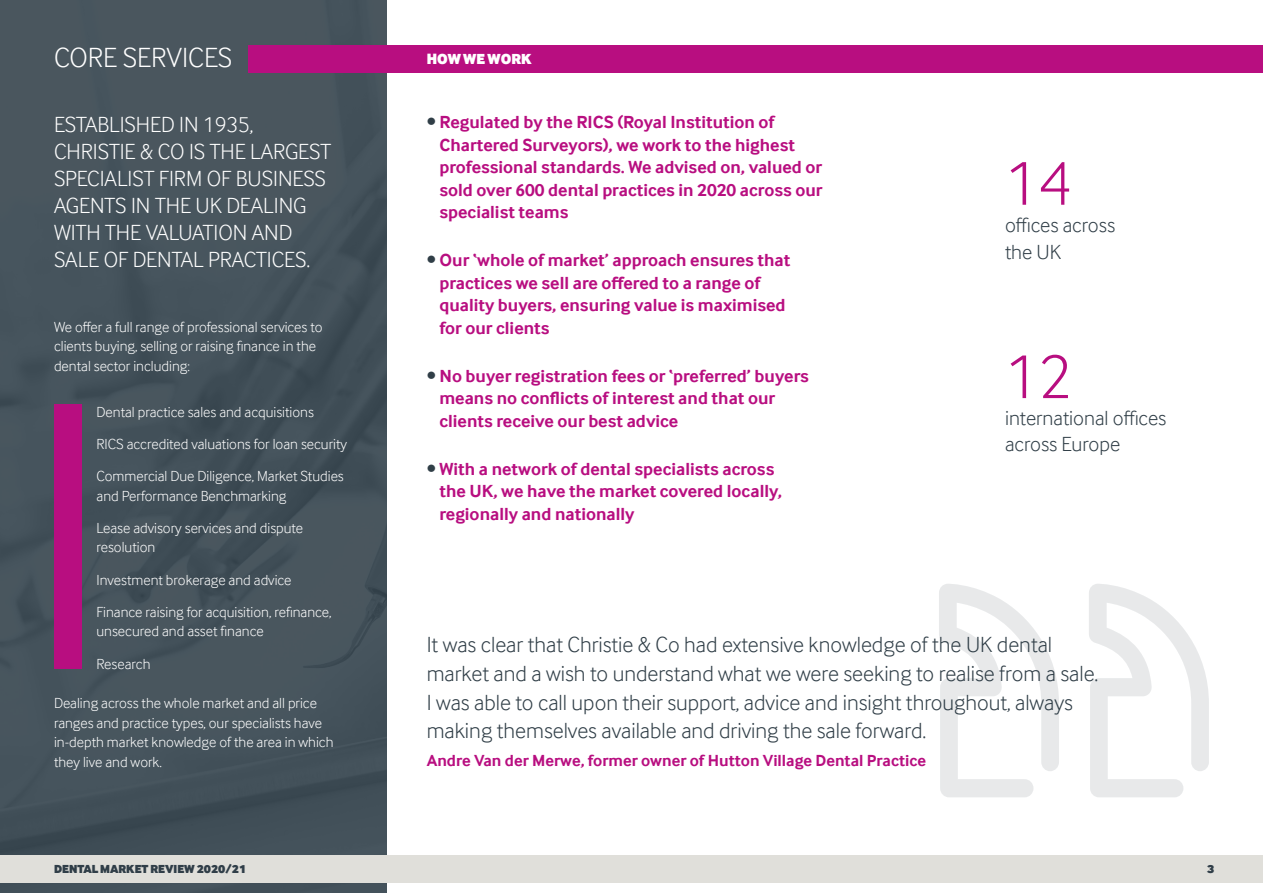
<style>
.page{position:relative;width:1263px;height:893px;background:#fff}
.page>*{position:absolute;margin:0;border:0;box-sizing:border-box;transform-origin:0 0}
.t1{font:300 64.5px "Inter Face";color:#b80e80}
.t2{font:300 28.5px "Inter Face";color:#fff}
.t3{font:300 22.5px/28.5px "Inter Face";color:#303e47}
.t4{font:300 22.5px/27px "Inter Face";color:#fff}
.t5{font:300 21px/25.2px "Inter Face";color:#303e47}
.t6{font:700 18px/22.5px "Inter Face";color:#b80e80}
.t7{font:700 16.5px "Inter Face";color:#b80e80}
.t8{font:300 15px/32.2px "Inter Face";color:#fff}
.t9{font:900 15px "Inter Face";color:#fff}
.t10{font:900 12px "Inter Face";color:#303e48}
.s1{color:#303e47}
</style>
<div class="page">
<img style="left:0;top:0;width:387px;height:893px">
<div style="left:248px;top:45px;width:1015px;height:28px;background:#b80e80"></div>
<div style="left:54px;top:404px;width:28px;height:264px;background:#b80e80"></div>
<div style="left:0;top:855px;width:1263px;height:28px;background:#e0dfda"></div>
<svg style="left:1089px;top:584px;width:120px;height:213px"></svg>
<svg style="left:939px;top:584px;width:120px;height:213px"></svg>
<h2 class="t2" style="left:54px;top:42px;width:180px">CORE SERVICES</h2>
<h3 class="t4" style="left:54px;top:111px;width:279px">ESTABLISHED IN 1935,<br>CHRISTIE &amp; CO IS THE LARGEST<br>SPECIALIST FIRM OF BUSINESS<br>AGENTS IN THE UK DEALING<br>WITH THE VALUATION AND<br>SALE OF DENTAL PRACTICES.</h3>
<p class="t8" style="left:54px;top:317px;width:270px;line-height:19.5px">We offer a full range of professional services to clients buying, selling or raising finance in the dental sector including:</p>
<p class="t8" style="left:97px;top:395px;width:252px">Dental practice sales and acquisitions<br>RICS accredited valuations for loan security<br>Commercial Due Diligence, Market Studies</p>
<p class="t8" style="left:97px;top:479px;width:208px">and Performance Benchmarking<br>Lease advisory services and dispute</p>
<p class="t8" style="left:97px;top:531px;width:236px">resolution<br>Investment brokerage and advice<br>Finance raising for acquisition, refinance,</p>
<p class="t8" style="left:97px;top:615px;width:169px">unsecured and asset finance<br>Research</p>
<p class="t8" style="left:54px;top:693px;width:281px;line-height:19.5px">Dealing across the whole market and all price ranges and practice types, our specialists have in-depth market knowledge of the area in which they live and work.</p>
<p class="t9" style="left:427px;top:49px;width:106px">HOW WE WORK</p>
<p class="t6" style="left:439px;top:111px;width:385px;text-indent:-13px"><span class="s1">•</span> Regulated by the RICS (Royal Institution of Chartered Surveyors), we work to the highest professional standards. We advised on, valued or sold over 600 dental practices in 2020 across our specialist teams</p>
<p class="t6" style="left:439px;top:249px;width:353px;text-indent:-13px"><span class="s1">•</span> Our ‘whole of market’ approach ensures that practices we sell are offered to a range of quality buyers, ensuring value is maximised for our clients</p>
<p class="t6" style="left:439px;top:365px;width:371px;text-indent:-13px"><span class="s1">•</span> No buyer registration fees or ‘preferred’ buyers means no conflicts of interest and that our clients receive our best advice</p>
<p class="t6" style="left:439px;top:458px;width:344px;text-indent:-13px"><span class="s1">•</span> With a network of dental specialists across the UK, we have the market covered locally, regionally and nationally</p>
<h1 class="t1" style="left:1005px;top:147px;width:68px">14</h1>
<h3 class="t5" style="left:1005px;top:211px;width:112px;line-height:27.3px">offices across the UK</h3>
<h1 class="t1" style="left:1005px;top:340px;width:68px">12</h1>
<h3 class="t5" style="left:1005px;top:406px;width:163px">international offices across Europe</h3>
<p class="t3" style="left:427px;top:631px;width:673px">It was clear that Christie &amp; Co had extensive knowledge of the UK dental market and a wish to understand what we were seeking to realise from a sale.<br>I was able to call upon their support, advice and insight throughout, always making themselves available and driving the sale forward.</p>
<p class="t7" style="left:427px;top:750px;width:501px">Andre Van der Merwe, former owner of Hutton Village Dental Practice</p>
<p class="t10" style="left:54px;top:861px;width:194px">DENTAL MARKET REVIEW 2020/21</p>
<p class="t10" style="left:1207px;top:861px;width:9px">3</p>
</div>
